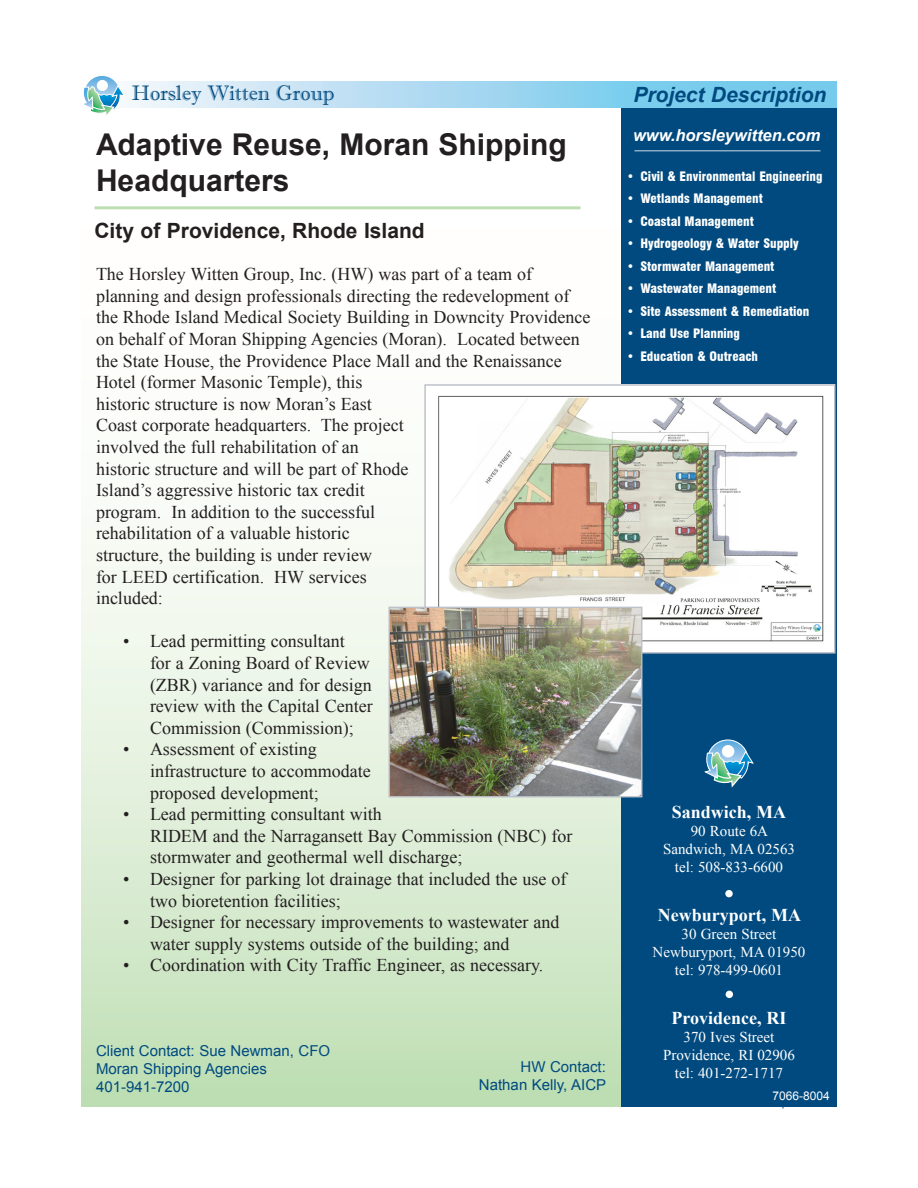
<style>
.page{position:relative;width:918px;height:1188px;background:#fff}
.page>*{position:absolute;margin:0;border:0;box-sizing:border-box;transform-origin:0 0}
.headers{font:700 30px/36px "Arial";color:#231f20}
.sub-head{font:700 21px "Arial";color:#231f20}
.t1{font:italic 700 21px "Arial";color:#004a7f}
.t2{font:21px "Imprint MT Shadow";color:#004a7f}
.t3{font:18px/21.6px "Times New Roman";color:#231f20}
.t4{font:700 18px "Times New Roman";color:#fff}
.t5{font:italic 700 16.5px "Arial";color:#fff}
.t6{font:15px "Times New Roman";color:#fff}
.contact{font:15px "Arial";color:#004a7f}
.t7{font:900 condensed 12.75px "Swiss 721 BT";color:#fff}
.t8{font:12px "Arial";color:#fff}
</style>
<div class="page">
<div style="left:81px;top:227px;width:720px;height:880px;background:linear-gradient(to bottom,#fff,#c7e3bd)"></div>
<div style="left:621px;top:108px;width:216px;height:999px;background:#004a7f"></div>
<svg style="left:127px;top:81px;width:710px;height:27px"></svg>
<svg style="left:84px;top:75px;width:36px;height:37px"></svg>
<div style="left:84px;top:75px;width:37px;height:37px;border:1px solid #fff;border-radius:50%"></div>
<div style="left:97px;top:80px;width:11px;height:11px;background:#fff;border-radius:50%"></div>
<svg style="left:83px;top:84px;width:41px;height:31px"></svg>
<div style="left:725px;top:890px;width:8px;height:7px;background:#fff;border-radius:50%"></div>
<div style="left:726px;top:991px;width:7px;height:7px;background:#fff;border-radius:50%"></div>
<svg style="left:708px;top:740px;width:40px;height:41px"></svg>
<div style="left:707px;top:740px;width:42px;height:41px;border:1px solid #fff;border-radius:50%"></div>
<div style="left:722px;top:745px;width:12px;height:13px;background:#fff;border-radius:50%"></div>
<svg style="left:704px;top:750px;width:50px;height:38px"></svg>
<hr style="left:634px;top:150px;width:186px;height:2px;background:#fff">
<hr style="left:94px;top:206px;width:486px;height:3px;background:#bcdeb2">
<img style="left:427px;top:387px;width:406px;height:264px">
<div style="left:424px;top:384px;width:412px;height:270px;border:2px solid #bdc1c9"></div>
<img style="left:391px;top:609px;width:249px;height:186px">
<div style="left:389px;top:607px;width:253px;height:190px;border:1px solid #bdc1c9"></div>
<p class="t2" style="left:132px;top:81px;width:204px">Horsley Witten Group</p>
<p class="headers" style="left:96px;top:128px;width:472px">Adaptive Reuse, Moran Shipping<br>Headquarters</p>
<p class="sub-head" style="left:94px;top:216px;width:332px">City of Providence, Rhode Island</p>
<p class="t3" style="left:96px;top:263px;width:496px">The Horsley Witten Group, Inc. (HW) was part of a team of planning and design professionals directing the redevelopment of the Rhode Island Medical Society Building in Downcity Providence on behalf of Moran Shipping Agencies (Moran). Located between the State House, the Providence Place Mall and the Renaissance Hotel (former Masonic Temple), this<br>historic structure is now Moran’s East<br>Coast corporate headquarters. The project<br>involved the full rehabilitation of an<br>historic structure and will be part of Rhode<br>Island’s aggressive historic tax credit<br>program. In addition to the successful<br>rehabilitation of a valuable historic<br>structure, the building is under review<br>for LEED certification. HW services<br>included:</p>
<p class="t3" style="left:150px;top:630px;width:224px;text-indent:-27px">• Lead permitting consultant<br>for a Zoning Board of Review (ZBR) variance and for design review with the Capital Center<br>Commission (Commission);</p>
<p class="t3" style="left:150px;top:738px;width:222px;text-indent:-27px">• Assessment of existing infrastructure to accommodate proposed development;</p>
<p class="t3" style="left:150px;top:803px;width:424px;text-indent:-27px">• Lead permitting consultant with<br>RIDEM and the Narragansett Bay Commission (NBC) for stormwater and geothermal well discharge;</p>
<p class="t3" style="left:150px;top:868px;width:418px;text-indent:-27px">• Designer for parking lot drainage that included the use of two bioretention facilities;</p>
<p class="t3" style="left:150px;top:911px;width:411px;text-indent:-27px">• Designer for necessary improvements to wastewater and water supply systems outside of the building; and</p>
<p class="t3" style="left:123px;top:954px;width:422px">• Coordination with City Traffic Engineer, as necessary.</p>
<p class="contact" style="left:96px;top:1041px;width:236px">Client Contact: Sue Newman, CFO</p>
<p class="contact" style="left:96px;top:1059px;width:172px">Moran Shipping Agencies</p>
<p class="contact" style="left:96px;top:1077px;width:95px">401-941-7200</p>
<p class="contact" style="left:521px;top:1057px;width:87px">HW Contact:</p>
<p class="contact" style="left:479px;top:1075px;width:129px">Nathan Kelly, AICP</p>
<p class="t1" style="left:633px;top:81px;width:195px">Project Description</p>
<p class="t5" style="left:633px;top:125px;width:189px">www.horsleywitten.com</p>
<p class="t7" style="left:627px;top:169px;width:197px">• Civil &amp; Environmental Engineering</p>
<p class="t7" style="left:627px;top:191px;width:138px">• Wetlands Management</p>
<p class="t7" style="left:627px;top:214px;width:129px">• Coastal Management</p>
<p class="t7" style="left:627px;top:236px;width:173px">• Hydrogeology &amp; Water Supply</p>
<p class="t7" style="left:627px;top:259px;width:149px">• Stormwater Management</p>
<p class="t7" style="left:627px;top:281px;width:151px">• Wastewater Management</p>
<p class="t7" style="left:627px;top:304px;width:184px">• Site Assessment &amp; Remediation</p>
<p class="t7" style="left:627px;top:326px;width:115px">• Land Use Planning</p>
<p class="t7" style="left:627px;top:349px;width:133px">• Education &amp; Outreach</p>
<p class="t4" style="left:672px;top:799px;width:116px">Sandwich, MA</p>
<p class="t6" style="left:691px;top:821px;width:79px">90 Route 6A</p>
<p class="t6" style="left:663px;top:839px;width:133px">Sandwich, MA 02563</p>
<p class="t6" style="left:675px;top:857px;width:110px">tel: 508-833-6600</p>
<p class="t4" style="left:658px;top:903px;width:145px">Newburyport, MA</p>
<p class="t6" style="left:682px;top:924px;width:96px">30 Green Street</p>
<p class="t6" style="left:653px;top:942px;width:154px">Newburyport, MA 01950</p>
<p class="t6" style="left:675px;top:960px;width:110px">tel: 978-499-0601</p>
<p class="t4" style="left:671px;top:1006px;width:117px">Providence, RI</p>
<p class="t6" style="left:684px;top:1027px;width:92px">370 Ives Street</p>
<p class="t6" style="left:663px;top:1045px;width:133px">Providence, RI 02906</p>
<p class="t6" style="left:675px;top:1063px;width:110px">tel: 401-272-1717</p>
<p class="t8" style="left:772px;top:1088px;width:59px">7066-8004</p>
</div>
